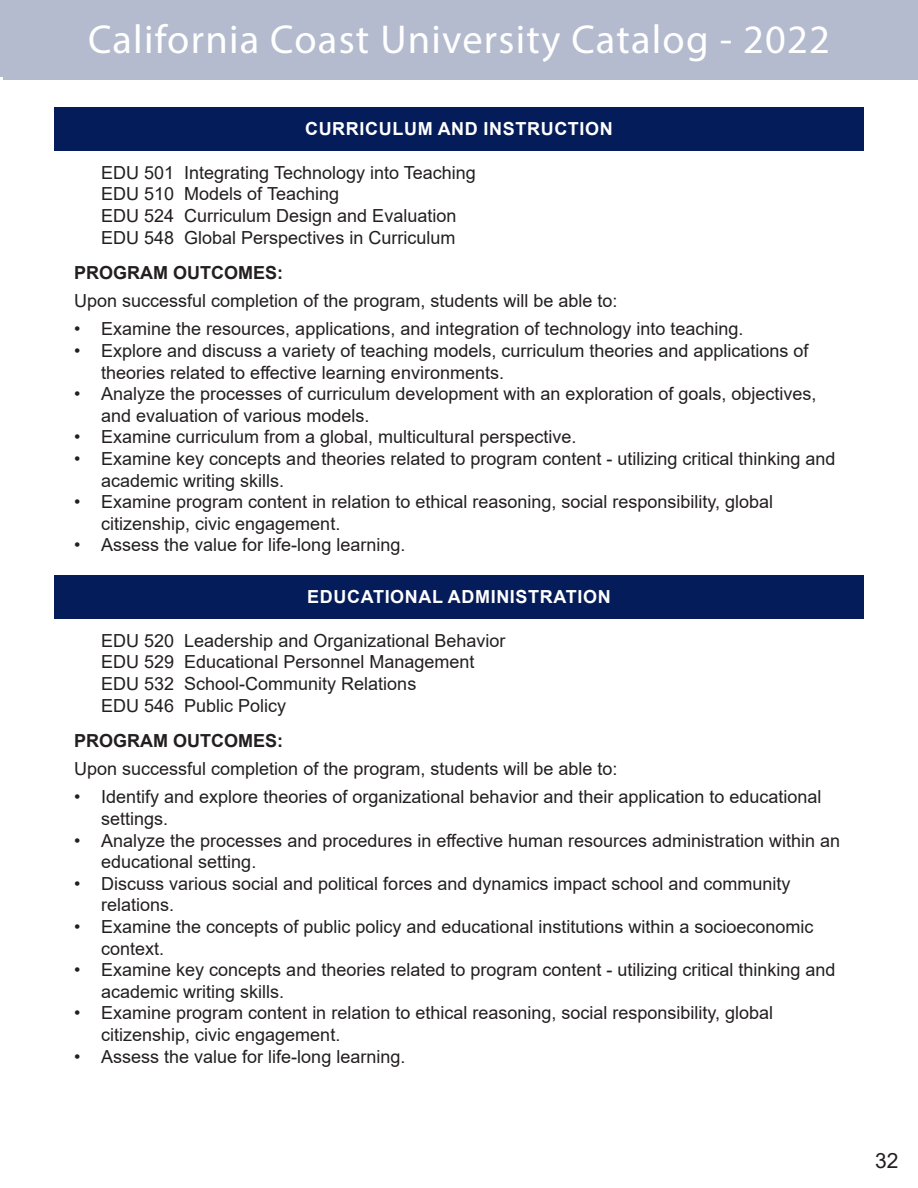
<style>
.page{position:relative;width:918px;height:1188px;background:#fff}
.page>*{position:absolute;margin:0;border:0;box-sizing:border-box;transform-origin:0 0}
.t1{font:40.5px "Myriad Pro";letter-spacing:.03em;color:#fff}
.t2{font:21px "Arial";color:#231f20}
.Course_List_Cert{font:18px/21.6px "Arial";color:#231f20}
.SUB_HEAD_TOC_3{font:700 18px "Arial";letter-spacing:.035em;color:#fff}
.t3{font:700 18px "Arial";color:#231f20}
</style>
<div class="page">
<div style="left:3px;top:3px;width:915px;height:76px;background:#b4bbce"></div>
<div style="left:0;top:0;width:918px;height:77px;background:#b4bbce"></div>
<div style="left:54px;top:107px;width:810px;height:43px;background:#051c5a"></div>
<div style="left:54px;top:575px;width:810px;height:43px;background:#051c5a"></div>
<h1 class="t1" style="left:91px;top:17px;width:743px">California Coast University Catalog - 2022</h1>
<p class="SUB_HEAD_TOC_3" style="left:305px;top:116px;width:309px">CURRICULUM AND INSTRUCTION</p>
<p class="Course_List_Cert" style="left:101px;top:162px;width:376px">EDU 501 Integrating Technology into Teaching EDU 510 Models of Teaching<br>EDU 524 Curriculum Design and Evaluation EDU 548 Global Perspectives in Curriculum</p>
<p class="t3" style="left:74px;top:260px;width:210px">PROGRAM OUTCOMES:</p>
<p class="Course_List_Cert" style="left:74px;top:290px;width:545px">Upon successful completion of the program, students will be able to:</p>
<p class="Course_List_Cert" style="left:74px;top:318px;width:671px">• Examine the resources, applications, and integration of technology into teaching.</p>
<p class="Course_List_Cert" style="left:101px;top:340px;width:709px;text-indent:-27px">• Explore and discuss a variety of teaching models, curriculum theories and applications of theories related to effective learning environments.</p>
<p class="Course_List_Cert" style="left:101px;top:383px;width:717px;text-indent:-27px">• Analyze the processes of curriculum development with an exploration of goals, objectives, and evaluation of various models.</p>
<p class="Course_List_Cert" style="left:74px;top:426px;width:504px">• Examine curriculum from a global, multicultural perspective.</p>
<p class="Course_List_Cert" style="left:101px;top:448px;width:736px;text-indent:-27px">• Examine key concepts and theories related to program content - utilizing critical thinking and academic writing skills.</p>
<p class="Course_List_Cert" style="left:101px;top:491px;width:674px;text-indent:-27px">• Examine program content in relation to ethical reasoning, social responsibility, global citizenship, civic engagement.</p>
<p class="Course_List_Cert" style="left:74px;top:534px;width:333px">• Assess the value for life-long learning.</p>
<p class="SUB_HEAD_TOC_3" style="left:307px;top:584px;width:305px">EDUCATIONAL ADMINISTRATION</p>
<p class="Course_List_Cert" style="left:101px;top:629px;width:406px">EDU 520 Leadership and Organizational Behavior EDU 529 Educational Personnel Management EDU 532 School-Community Relations<br>EDU 546 Public Policy</p>
<p class="t3" style="left:74px;top:728px;width:210px">PROGRAM OUTCOMES:</p>
<p class="Course_List_Cert" style="left:74px;top:758px;width:545px">Upon successful completion of the program, students will be able to:</p>
<p class="Course_List_Cert" style="left:101px;top:786px;width:722px;text-indent:-27px">• Identify and explore theories of organizational behavior and their application to educational settings.</p>
<p class="Course_List_Cert" style="left:101px;top:829px;width:740px;text-indent:-27px">• Analyze the processes and procedures in effective human resources administration within an educational setting.</p>
<p class="Course_List_Cert" style="left:101px;top:872px;width:691px;text-indent:-27px">• Discuss various social and political forces and dynamics impact school and community relations.</p>
<p class="Course_List_Cert" style="left:101px;top:916px;width:714px;text-indent:-27px">• Examine the concepts of public policy and educational institutions within a socioeconomic context.</p>
<p class="Course_List_Cert" style="left:101px;top:959px;width:736px;text-indent:-27px">• Examine key concepts and theories related to program content - utilizing critical thinking and academic writing skills.</p>
<p class="Course_List_Cert" style="left:101px;top:1002px;width:674px;text-indent:-27px">• Examine program content in relation to ethical reasoning, social responsibility, global citizenship, civic engagement.</p>
<p class="Course_List_Cert" style="left:74px;top:1045px;width:333px">• Assess the value for life-long learning.</p>
<p class="t2" style="left:875px;top:1146px;width:25px">32</p>
</div>
